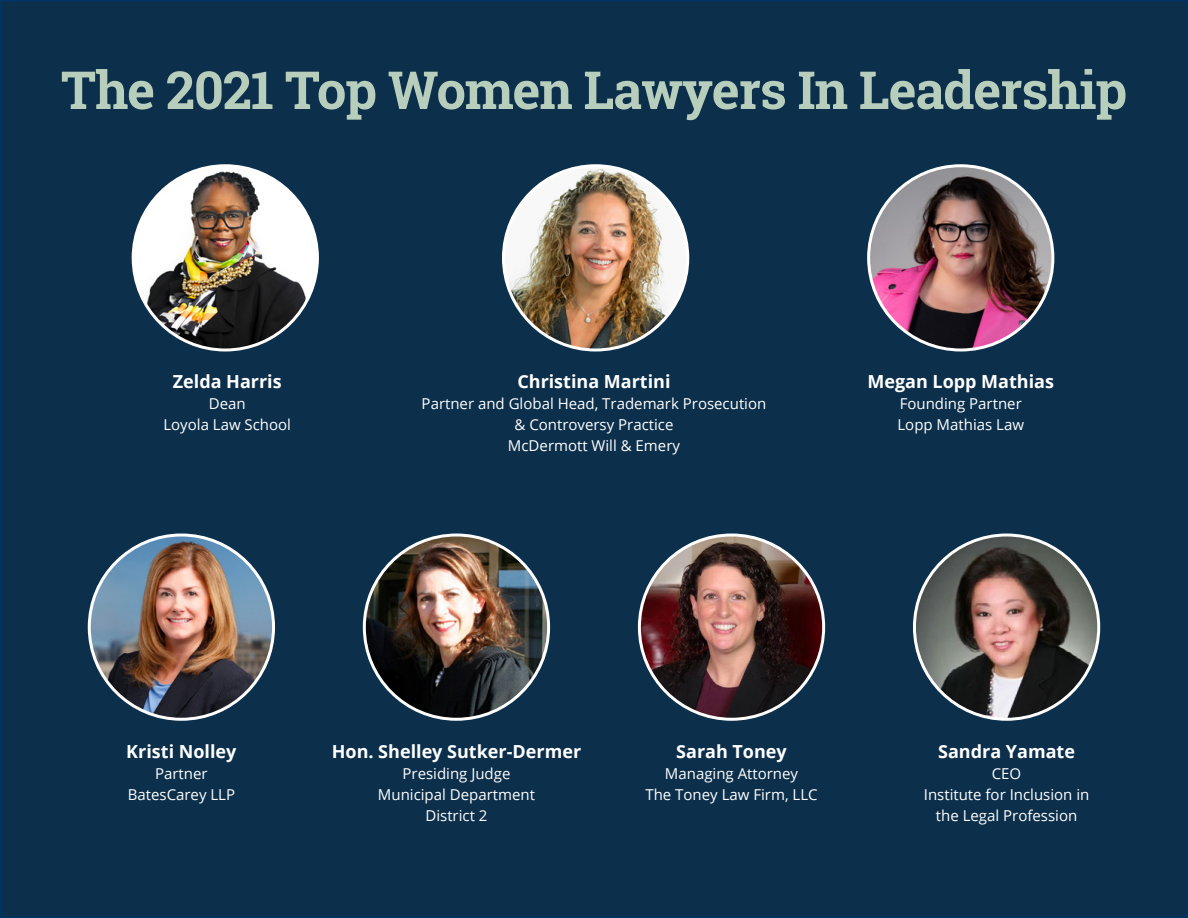
<style>
.page{position:relative;width:1188px;height:918px;background:#fff}
.page>*{position:absolute;margin:0;border:0;box-sizing:border-box;transform-origin:0 0}
.t1{font:700 52.5px "Roboto Slab";letter-spacing:-.02em;color:#b8cebc}
.t2{font:700 18px "Open Sans";color:#fff}
.t3{font:15px/21px "Open Sans";color:#fff;text-align:center}
</style>
<div class="page">
<div style="left:1px;top:1px;width:1186px;height:916px;background:#0c2f4b"></div>
<img style="left:869px;top:166px;width:184px;height:184px;border-radius:92px">
<img style="left:503px;top:166px;width:185px;height:184px;border-radius:92px">
<img style="left:133px;top:166px;width:184px;height:184px;border-radius:92px">
<img style="left:364px;top:535px;width:185px;height:184px;border-radius:92px">
<img style="left:914px;top:535px;width:185px;height:184px;border-radius:92px">
<img style="left:89px;top:535px;width:185px;height:184px;border-radius:92px">
<img style="left:639px;top:535px;width:185px;height:184px;border-radius:92px">
<h1 class="t1" style="left:61px;top:54px;width:1068px">The 2021 Top Women Lawyers In Leadership</h1>
<p class="t2" style="left:173px;top:369px;width:110px">Zelda Harris</p>
<p class="t3" style="left:163px;top:392px;width:129px">Dean<br>Loyola Law School</p>
<p class="t2" style="left:517px;top:369px;width:155px">Christina Martini</p>
<p class="t3" style="left:422px;top:392px;width:346px">Partner and Global Head, Trademark Prosecution &amp; Controversy Practice<br>McDermott Will &amp; Emery</p>
<p class="t2" style="left:867px;top:369px;width:188px">Megan Lopp Mathias</p>
<p class="t3" style="left:898px;top:392px;width:128px;text-align:left">Founding Partner<br>Lopp Mathias Law</p>
<p class="t2" style="left:126px;top:739px;width:112px">Kristi Nolley</p>
<p class="t3" style="left:128px;top:762px;width:109px">Partner<br>BatesCarey LLP</p>
<p class="t2" style="left:332px;top:739px;width:251px">Hon. Shelley Sutker-Dermer</p>
<p class="t3" style="left:378px;top:762px;width:159px">Presiding Judge<br>Municipal Department<br>District 2</p>
<p class="t2" style="left:676px;top:739px;width:112px">Sarah Toney</p>
<p class="t3" style="left:645px;top:762px;width:174px">Managing Attorney<br>The Toney Law Firm, LLC</p>
<p class="t2" style="left:938px;top:739px;width:138px">Sandra Yamate</p>
<p class="t3" style="left:924px;top:762px;width:167px">CEO<br>Institute for Inclusion in the Legal Profession</p>
</div>
